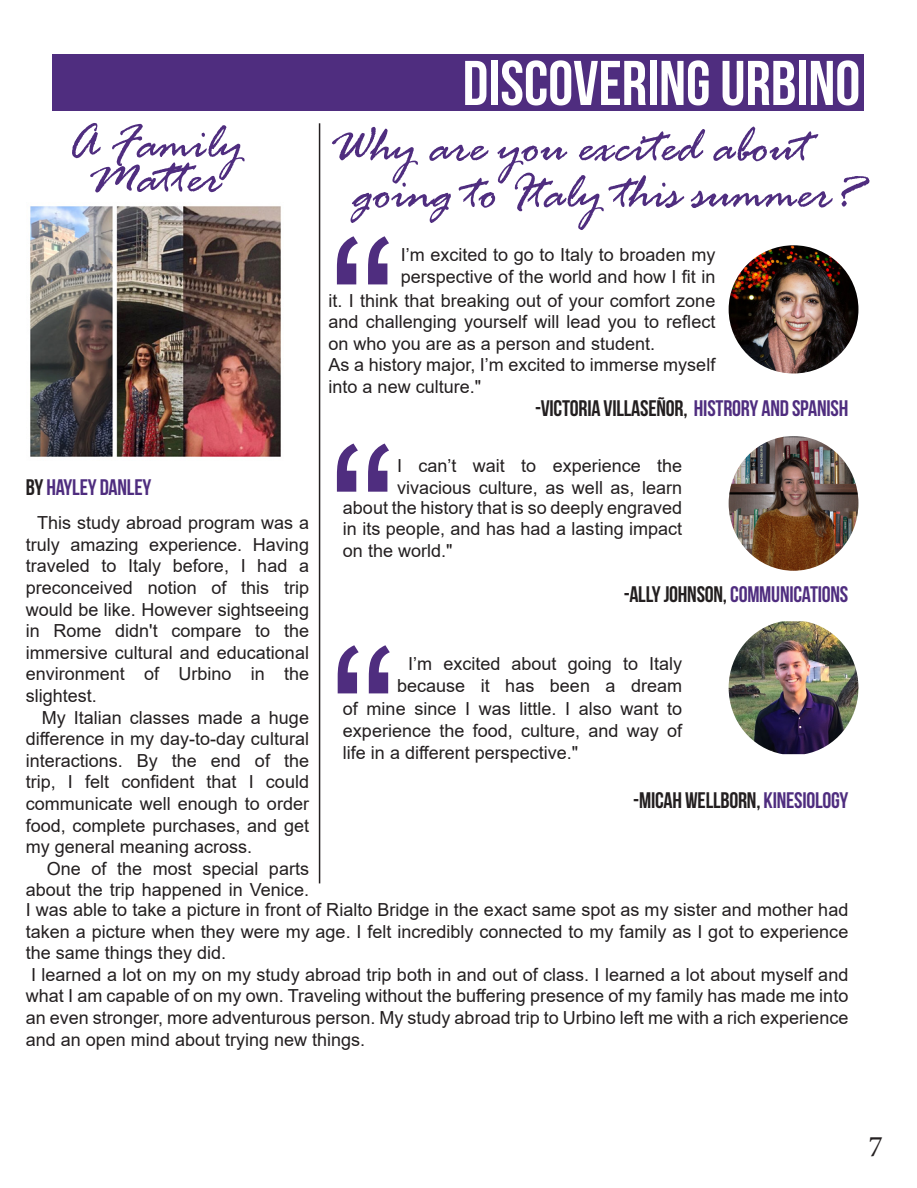
<style>
.page{position:relative;width:917px;height:1188px;background:#fff}
.page>*{position:absolute;margin:0;border:0;box-sizing:border-box;transform-origin:0 0}
.t1{font:205.5px "Arial";color:#4f2d7f}
.t2{font:63px "Bebas Neue";color:#fff}
.t3{font:italic 52.5px "Rage";letter-spacing:-.01em;color:#4f2d7f}
.t4{font:30px "Minion Pro";color:#231f20}
.t5{font:22.5px "Bebas Neue";letter-spacing:-.01em;color:#231f20}
.t6{font:22.5px "Bebas Neue";letter-spacing:-.01em;color:#4f2d7f}
.t7{font:18px/21.6px "Arial";color:#231f20;text-align:justify}
.s1{color:#231f20}
.s2{color:#4f2d7f}
</style>
<div class="page">
<img style="left:30px;top:206px;width:251px;height:251px">
<div style="left:52px;top:54px;width:811px;height:57px;background:#4f2d7f"></div>
<img style="left:728px;top:245px;width:130px;height:129px">
<img style="left:728px;top:621px;width:130px;height:133px">
<hr style="left:318px;top:123px;width:2px;height:760px;background:#231f20">
<img style="left:728px;top:436px;width:130px;height:135px">
<p class="t3" style="left:67px;top:115px;width:178px">A Family</p>
<p class="t3" style="left:89px;top:149px;width:135px">Matter</p>
<p class="t6" style="left:26px;top:475px;width:127px"><span class="s1">BY</span> HAYLEY DANLEY</p>
<p class="t7" style="left:26px;top:512px;width:284px;text-indent:11px">This study abroad program was a truly amazing experience. Having traveled to Italy before, I had a preconceived notion of this trip would be like. However sightseeing in Rome didn't compare to the immersive cultural and educational environment of Urbino in the slightest.</p>
<p class="t7" style="left:26px;top:706px;width:284px;text-indent:16px">My Italian classes made a huge difference in my day-to-day cultural interactions. By the end of the trip, I felt confident that I could communicate well enough to order food, complete purchases, and get my general meaning across.</p>
<p class="t7" style="left:26px;top:858px;width:284px;text-align:right">One of the most special parts about the trip happened in Venice.</p>
<p class="t2" style="left:462px;top:49px;width:399px">DISCOVERING URBINO</p>
<p class="t3" style="left:329px;top:118px;width:481px">Why are you excited about</p>
<p class="t3" style="left:354px;top:165px;width:508px">going to Italy this summer?</p>
<p class="t7" style="left:400px;top:244px;width:316px">I’m excited to go to Italy to broaden my perspective of the world and how I fit in</p>
<p class="t1" style="left:328px;top:172px;width:70px">“</p>
<p class="t7" style="left:328px;top:289px;width:388px">it. I think that breaking out of your comfort zone and challenging yourself will lead you to reflect on who you are as a person and student.</p>
<p class="t7" style="left:328px;top:354px;width:388px">As a history major, I’m excited to immerse myself into a new culture."</p>
<p class="t5" style="left:535px;top:396px;width:315px">-VICTORIA VILLASEÑOR, <span class="s2">HISTRORY AND SPANISH</span></p>
<p class="t1" style="left:328px;top:379px;width:70px">“</p>
<p class="t7" style="left:397px;top:455px;width:287px">I can’t wait to experience the vivacious culture, as well as, learn</p>
<p class="t7" style="left:343px;top:497px;width:340px">about the history that is so deeply engraved in its people, and has had a lasting impact on the world."</p>
<p class="t6" style="left:623px;top:582px;width:226px"><span class="s1">-ALLY JOHNSON,</span> COMMUNICATIONS</p>
<p class="t1" style="left:329px;top:581px;width:70px">“</p>
<p class="t7" style="left:397px;top:653px;width:286px;text-align:right">I’m excited about going to Italy because it has been a dream</p>
<p class="t7" style="left:343px;top:698px;width:341px">of mine since I was little. I also want to experience the food, culture, and way of life in a different perspective."</p>
<p class="t5" style="left:633px;top:788px;width:216px">-MICAH WELLBORN, <span class="s2">KINESIOLOGY</span></p>
<p class="t7" style="left:26px;top:899px;width:823px">I was able to take a picture in front of Rialto Bridge in the exact same spot as my sister and mother had taken a picture when they were my age. I felt incredibly connected to my family as I got to experience the same things they did.</p>
<p class="t7" style="left:26px;top:964px;width:823px">I learned a lot on my on my study abroad trip both in and out of class. I learned a lot about myself and what I am capable of on my own. Traveling without the buffering presence of my family has made me into an even stronger, more adventurous person. My study abroad trip to Urbino left me with a rich experience and an open mind about trying new things.</p>
<p class="t4" style="left:867px;top:1126px;width:16px">7</p>
</div>
